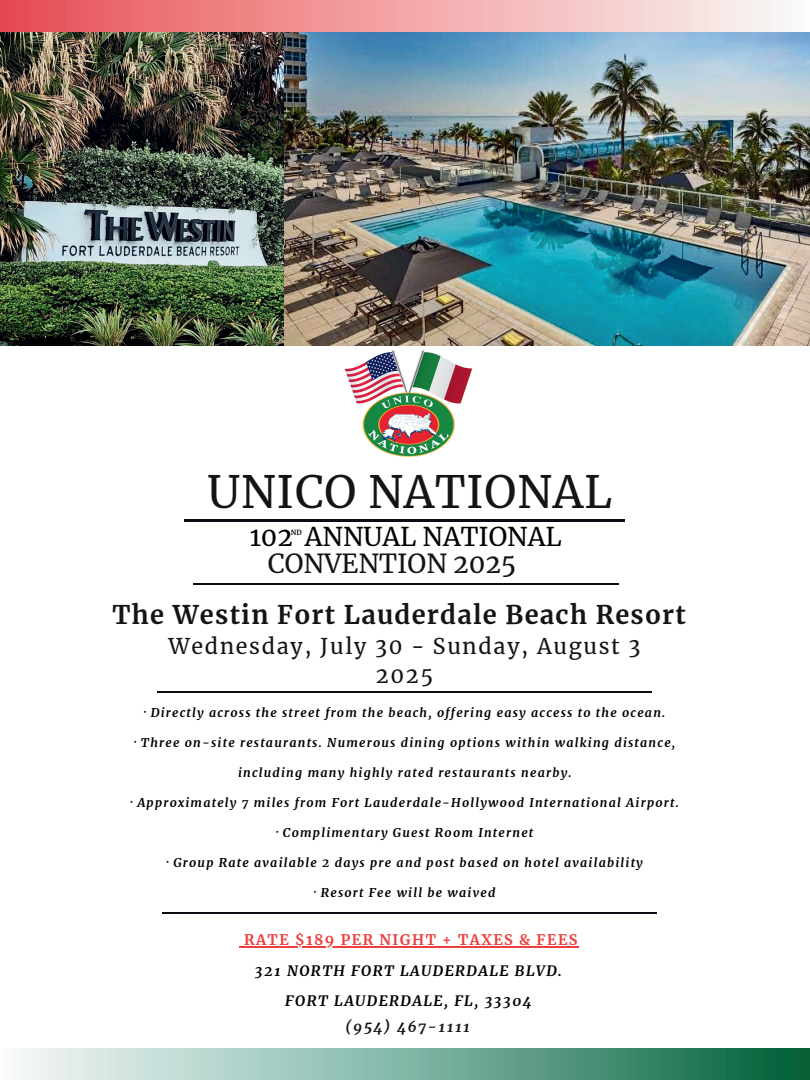
<style>
.page{position:relative;width:810px;height:1080px;background:#fff}
.page>*{position:absolute;margin:0;border:0;box-sizing:border-box;transform-origin:0 0}
.t1{font:44.06px "Merriweather";letter-spacing:.015em;color:#141418}
.t2{font:25.94px "Merriweather";color:#141418}
.t3{font:25.62px "Merriweather";color:#000}
.t4{font:700 25.44px "Merriweather";letter-spacing:.05em;color:#141418}
.t5{font:21.44px/29.2px "Merriweather";letter-spacing:.08em;color:#141418;text-align:center}
.t6{font:italic 700 14.94px "Merriweather";letter-spacing:.1em;color:#141418}
.t7{font:italic 700 14.44px/30.2px "Merriweather";letter-spacing:.1em;color:#000;text-align:center}
.t8{font:700 14.44px "Merriweather";letter-spacing:.1em;color:#ee3f3e}
.t9{font:italic 700 12.25px "Merriweather";letter-spacing:.1em;color:#000}
.t10{font:700 7px "Merriweather";color:#141418}
</style>
<div class="page">
<hr style="left:193px;top:584px;width:426px;height:1px;background:#0a0e14">
<img style="left:16px;top:1049px;width:794px;height:30px">
<img style="left:0;top:31px;width:810px;height:315px">
<hr style="left:184px;top:519px;width:441px;height:3px;background:#0a0e14">
<img style="left:0;top:0;width:780px;height:31px">
<hr style="left:157px;top:691px;width:495px;height:2px;background:#0a0e14">
<hr style="left:162px;top:912px;width:495px;height:2px;background:#0a0e14">
<img style="left:344px;top:350px;width:129px;height:107px">
<hr style="left:244px;top:946px;width:335px;height:1px;background:#ee3f3e">
<h1 class="t1" style="left:207px;top:462px;width:406px">UNICO NATIONAL</h1>
<h3 class="t3" style="left:250px;top:519px;width:313px">102 ANNUAL NATIONAL</h3>
<p class="t10" style="left:291px;top:528px;width:12px">ND</p>
<h2 class="t2" style="left:268px;top:546px;width:250px">CONVENTION 2025</h2>
<h3 class="t4" style="left:113px;top:597px;width:575px">The Westin Fort Lauderdale Beach Resort</h3>
<h3 class="t5" style="left:168px;top:631px;width:474px">Wednesday, July 30 - Sunday, August 3<br>2025</h3>
<p class="t9" style="left:144px;top:704px;width:523px">· Directly across the street from the beach, offering easy access to the ocean.</p>
<p class="t9" style="left:134px;top:734px;width:542px">· Three on-site restaurants. Numerous dining options within walking distance,</p>
<p class="t9" style="left:238px;top:764px;width:335px">including many highly rated restaurants nearby.</p>
<p class="t9" style="left:131px;top:794px;width:550px">· Approximately 7 miles from Fort Lauderdale-Hollywood International Airport.</p>
<p class="t9" style="left:276px;top:824px;width:258px">· Complimentary Guest Room Internet</p>
<p class="t9" style="left:167px;top:854px;width:477px">· Group Rate available 2 days pre and post based on hotel availability</p>
<p class="t9" style="left:314px;top:884px;width:183px">· Resort Fee will be waived</p>
<p class="t8" style="left:244px;top:930px;width:335px">RATE $189 PER NIGHT + TAXES &amp; FEES</p>
<p class="t7" style="left:255px;top:955px;width:309px">321 NORTH FORT LAUDERDALE BLVD.<br>FORT LAUDERDALE, FL, 33304</p>
<p class="t6" style="left:345px;top:1016px;width:126px">(954) 467-1111</p>
</div>
